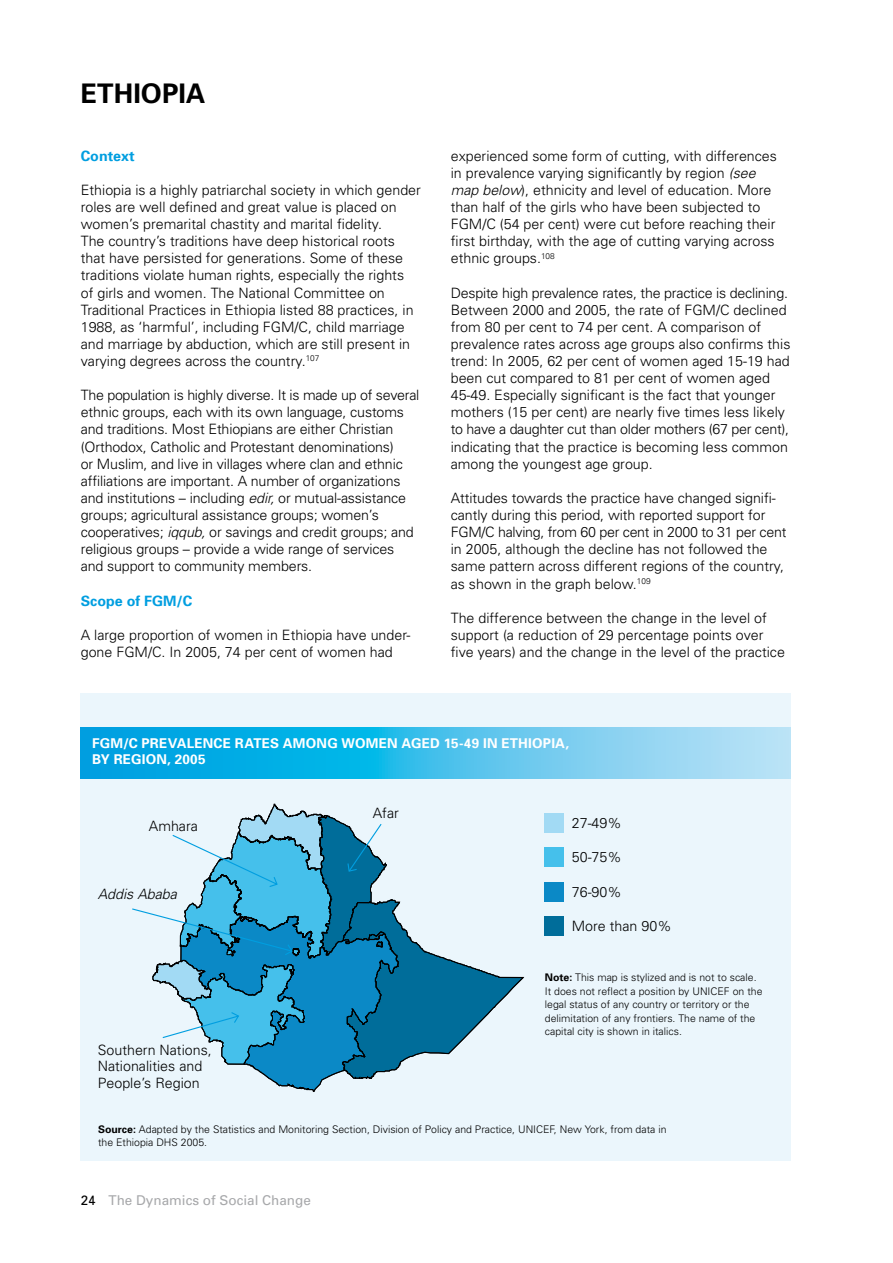
<style>
.page{position:relative;width:893px;height:1263px;background:#fff}
.page>*{position:absolute;margin:0;border:0;box-sizing:border-box;transform-origin:0 0}
.t1{font:700 27px "Univers";color:#000}
.t2{font:300 14.25px/17.1px "Univers";color:#000}
.t3{font:700 14.25px "Univers";color:#009ee0}
.t4{font:italic 300 14.25px "Univers";color:#000}
.t5{font:700 13.5px "Univers";letter-spacing:.015em;color:#fff}
.t6{font:13.5px "Univers";color:#a7a8aa}
.t7{font:300 10.5px/13.5px "Univers";color:#000}
.s1{font-style:italic}
.s2{font-weight:700}
.s3{color:#000}
</style>
<div class="page">
<div style="left:81px;top:693px;width:710px;height:468px;background:#ebf6fc"></div>
<svg style="left:81px;top:727px;width:710px;height:51px;background:#47c0eb"></svg>
<div style="left:545px;top:813px;width:19px;height:20px;background:#a2daf4"></div>
<div style="left:545px;top:848px;width:19px;height:19px;background:#45c0eb"></div>
<div style="left:545px;top:882px;width:19px;height:19px;background:#0b89c6"></div>
<div style="left:545px;top:916px;width:19px;height:19px;background:#006d9a"></div>
<svg style="left:132px;top:803px;width:393px;height:289px"></svg>
<h1 class="t1" style="left:81px;top:76px;width:126px">ETHIOPIA</h1>
<p class="t3" style="left:81px;top:146px;width:55px">CONTEXT</p>
<p class="t2" style="left:81px;top:181px;width:342px">Ethiopia is a highly patriarchal society in which gender roles are well defined and great value is placed on women’s premarital chastity and marital fidelity.<br>The country’s traditions have deep historical roots that have persisted for generations. Some of these traditions violate human rights, especially the rights<br>of girls and women. The National Committee on Traditional Practices in Ethiopia listed 88 practices, in 1988, as ‘harmful’, including FGM/C, child marriage and marriage by abduction, which are still present in varying degrees across the country.<sup>107</sup></p>
<p class="t2" style="left:81px;top:386px;width:340px">The population is highly diverse. It is made up of several ethnic groups, each with its own language, customs and traditions. Most Ethiopians are either Christian (Orthodox, Catholic and Protestant denominations)<br>or Muslim, and live in villages where clan and ethnic affiliations are important. A number of organizations and institutions – including <span class="s1">edir,</span> or mutual-assistance groups; agricultural assistance groups; women’s cooperatives; <span class="s1">iqqub,</span> or savings and credit groups; and religious groups – provide a wide range of services and support to community members.</p>
<p class="t3" style="left:81px;top:591px;width:75px">SCOPE OF FGM</p>
<p class="t3" style="left:177px;top:591px;width:16px">/C</p>
<p class="t2" style="left:81px;top:626px;width:331px">A large proportion of women in Ethiopia have under&shy;gone FGM/C. In 2005, 74 per cent of women had</p>
<p class="t2" style="left:451px;top:147px;width:328px">experienced some form of cutting, with differences in prevalence varying significantly by region <span class="s1">(see map below</span>), ethnicity and level of education. More than half of the girls who have been subjected to FGM/C (54 per cent) were cut before reaching their first birthday, with the age of cutting varying across ethnic groups.<sup>108</sup></p>
<p class="t2" style="left:451px;top:284px;width:341px">Despite high prevalence rates, the practice is declining.<br>Between 2000 and 2005, the rate of FGM/C declined from 80 per cent to 74 per cent. A comparison of prevalence rates across age groups also confirms this trend: In 2005, 62 per cent of women aged 15-19 had been cut compared to 81 per cent of women aged 45-49. Especially significant is the fact that younger mothers (15 per cent) are nearly five times less likely to have a daughter cut than older mothers (67 per cent), indicating that the practice is becoming less common among the youngest age group.</p>
<p class="t2" style="left:451px;top:489px;width:337px">Attitudes towards the practice have changed signifi&shy;cantly during this period, with reported support for FGM/C halving, from 60 per cent in 2000 to 31 per cent in 2005, although the decline has not followed the same pattern across different regions of the country, as shown in the graph below.<sup>109</sup></p>
<p class="t2" style="left:451px;top:609px;width:336px">The difference between the change in the level of support (a reduction of 29 percentage points over five years) and the change in the level of the practice</p>
<p class="t5" style="left:92px;top:734px;width:11px">FGM</p>
<p class="t5" style="left:123px;top:734px;width:172px">/C PREVALENCE RATES AMONG</p>
<p class="t5" style="left:342px;top:734px;width:13px">WOMEN</p>
<p class="t5" style="left:401px;top:734px;width:11px">AGE</p>
<p class="t5" style="left:430px;top:734px;width:140px">D 15-49 IN ETHIOPIA,</p>
<p class="t5" style="left:92px;top:750px;width:115px">BY REGION, 2005</p>
<p class="t2" style="left:149px;top:817px;width:51px">Amhara</p>
<p class="t4" style="left:98px;top:885px;width:81px">Addis Ababa</p>
<p class="t2" style="left:98px;top:1041px;width:116px;line-height:16.5px">Southern Nations,<br>Nationalities and<br>People’s Region</p>
<p class="t2" style="left:373px;top:804px;width:28px">Afar</p>
<p class="t2" style="left:572px;top:814px;width:51px">27-49%</p>
<p class="t2" style="left:572px;top:848px;width:51px">50-75%</p>
<p class="t2" style="left:572px;top:883px;width:51px">76-90%</p>
<p class="t2" style="left:572px;top:917px;width:101px">More than 90%</p>
<p class="t7" style="left:545px;top:970px;width:219px"><span class="s2">NOTE:</span> This map is stylized and is not to scale.<br>It does not reflect a position by UNICEF on the legal status of any country or territory or the delimitation of any frontiers. The name of the capital city is shown in italics.</p>
<p class="t7" style="left:98px;top:1122px;width:570px"><span class="s2">SOURCE:</span> Adapted by the Statistics and Monitoring Section, Division of Policy and Practice, UNICEF, New York, from data in the Ethiopia DHS 2005.</p>
<p class="t6" style="left:81px;top:1191px;width:232px"><span class="s3">24</span> The Dynamics of Social Change</p>
</div>
